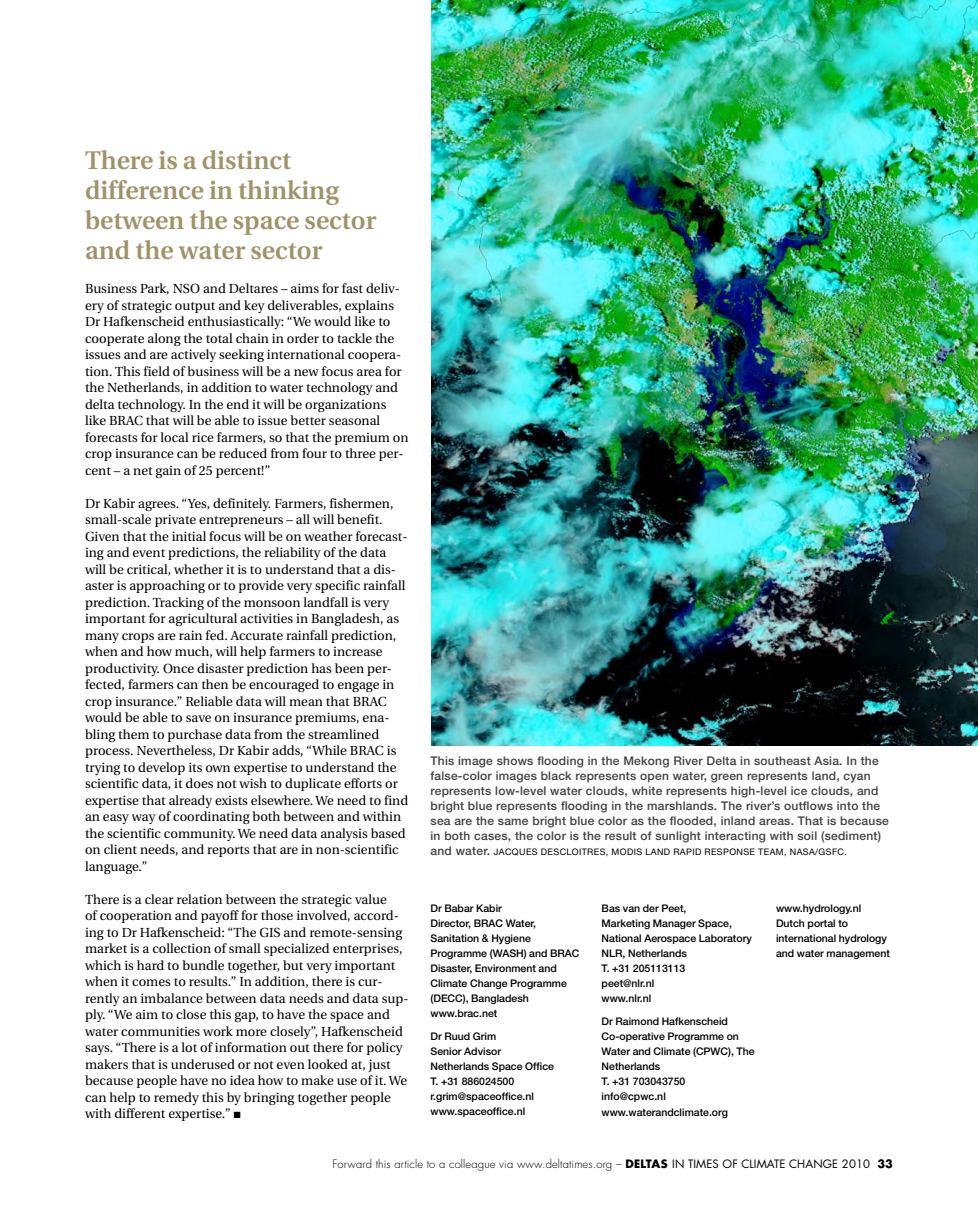
<style>
.page{position:relative;width:978px;height:1212px;background:#fff}
.page>*{position:absolute;margin:0;border:0;box-sizing:border-box;transform-origin:0 0}
.t1{font:600 25.5px/30px "Utopia";color:#a09368}
.t2{font:13.2px/16.5px "Utopia";color:#000}
.t3{font:500 12px/15px "Helvetica Neue";letter-spacing:.02em;color:#414142}
.t4{font:300 11.25px "Futura";letter-spacing:.01em;color:#000}
.t5{font:500 10.5px/15px "Helvetica Neue";color:#000}
.t6{font:9px "Helvetica Neue";letter-spacing:.04em;color:#000}
.s1{font-weight:500;font-size:12px;color:#414142}
.s2{font-weight:700}
.s3{font-weight:400}
</style>
<div class="page">
<img style="left:431px;top:0;width:547px;height:746px">
<h1 class="t1" style="left:85px;top:146px;width:293px">There is a distinct difference in thinking between the space sector and the water sector</h1>
<p class="t2" style="left:85px;top:281px;width:325px">Business Park, NSO and Deltares – aims for fast deliv&shy;ery of strategic output and key deliverables, explains Dr Hafkenscheid enthusiastically: “We would like to cooperate along the total chain in order to tackle the issues and are actively seeking international coopera&shy;tion. This field of business will be a new focus area for the Netherlands, in addition to water technology and delta technology. In the end it will be organizations like BRAC that will be able to issue better seasonal forecasts for local rice farmers, so that the premium on crop insurance can be reduced from four to three per&shy;cent – a net gain of 25 percent!”</p>
<p class="t2" style="left:85px;top:495px;width:325px">Dr Kabir agrees. “Yes, definitely. Farmers, fishermen, small-scale private entrepreneurs – all will benefit.<br>Given that the initial focus will be on weather forecast&shy;ing and event predictions, the reliability of the data will be critical, whether it is to understand that a dis&shy;aster is approaching or to provide very specific rainfall prediction. Tracking of the monsoon landfall is very important for agricultural activities in Bangladesh, as many crops are rain fed. Accurate rainfall prediction, when and how much, will help farmers to increase productivity. Once disaster prediction has been per&shy;fected, farmers can then be encouraged to engage in crop insurance.” Reliable data will mean that BRAC would be able to save on insurance premiums, ena&shy;bling them to purchase data from the streamlined process. Nevertheless, Dr Kabir adds, “While BRAC is trying to develop its own expertise to understand the scientific data, it does not wish to duplicate efforts or expertise that already exists elsewhere. We need to find an easy way of coordinating both between and within the scientific community. We need data analysis based on client needs, and reports that are in non-scientific language.”</p>
<p class="t2" style="left:85px;top:891px;width:325px">There is a clear relation between the strategic value<br>of cooperation and payoff for those involved, accord&shy;ing to Dr Hafkenscheid: “The GIS and remote-sensing market is a collection of small specialized enterprises, which is hard to bundle together, but very important when it comes to results.” In addition, there is cur&shy;rently an imbalance between data needs and data sup&shy;ply. “We aim to close this gap, to have the space and water communities work more closely”, Hafkenscheid says. “There is a lot of information out there for policy makers that is underused or not even looked at, just because people have no idea how to make use of it. We can help to remedy this by bringing together people with different expertise.” ■</p>
<p class="t5" style="left:431px;top:901px;width:151px">Dr Babar Kabir<br>Director, BRAC Water,<br>Sanitation &amp; Hygiene<br>Programme (WASH) and BRAC<br>Disaster, Environment and<br>Climate Change Programme (DECC), Bangladesh www.brac.net</p>
<p class="t3" style="left:431px;top:753px;width:460px">This image shows flooding in the Mekong River Delta in southeast Asia. In the false-color images black represents open water, green represents land, cyan represents low-level water clouds, white represents high-level ice clouds, and bright blue represents flooding in the marshlands. The river’s outflows into the sea are the same bright blue color as the flooded, inland areas. That is because in both cases, the color is the result of sunlight interacting with soil (sediment)</p>
<p class="t6" style="left:431px;top:846px;width:124px"><span class="s1">and water.</span> JACQUES DESCLOITRES</p>
<p class="t6" style="left:606px;top:846px;width:53px">, MODIS LAND</p>
<p class="t6" style="left:673px;top:846px;width:13px">RAPID</p>
<p class="t6" style="left:705px;top:846px;width:14px">RESPONSE</p>
<p class="t6" style="left:758px;top:846px;width:13px">TEAM</p>
<p class="t6" style="left:784px;top:846px;width:64px">, NASA/GSFC.</p>
<p class="t5" style="left:776px;top:901px;width:115px">www.hydrology.nl<br>Dutch portal to international hydrology and water management</p>
<p class="t5" style="left:602px;top:901px;width:152px">Bas van der Peet,<br>Marketing Manager Space,<br>National Aerospace Laboratory<br>NLR, Netherlands<br>T. +31 205113113<br>peet@nlr.nl<br>www.nlr.nl</p>
<p class="t5" style="left:602px;top:1013px;width:155px">Dr Raimond Hafkenscheid<br>Co-operative Programme on<br>Water and Climate (CPWC), The<br>Netherlands<br>T. +31 703043750<br>info@cpwc.nl</p>
<p class="t5" style="left:602px;top:1105px;width:128px">www.waterandclimate.org</p>
<p class="t5" style="left:431px;top:1028px;width:125px">Dr Ruud Grim<br>Senior Advisor<br>Netherlands Space Office<br>T. +31 886024500 r.grim@spaceoffice.nl www.spaceoffice.nl</p>
<p class="t4" style="left:332px;top:1157px;width:562px">Forward this article to a colleague via www.deltatimes.org – <span class="s2">DELTAS</span> <span class="s3">IN TIMES OF CLIMATE CHANGE 2010</span> <span class="s2">33</span></p>
</div>
